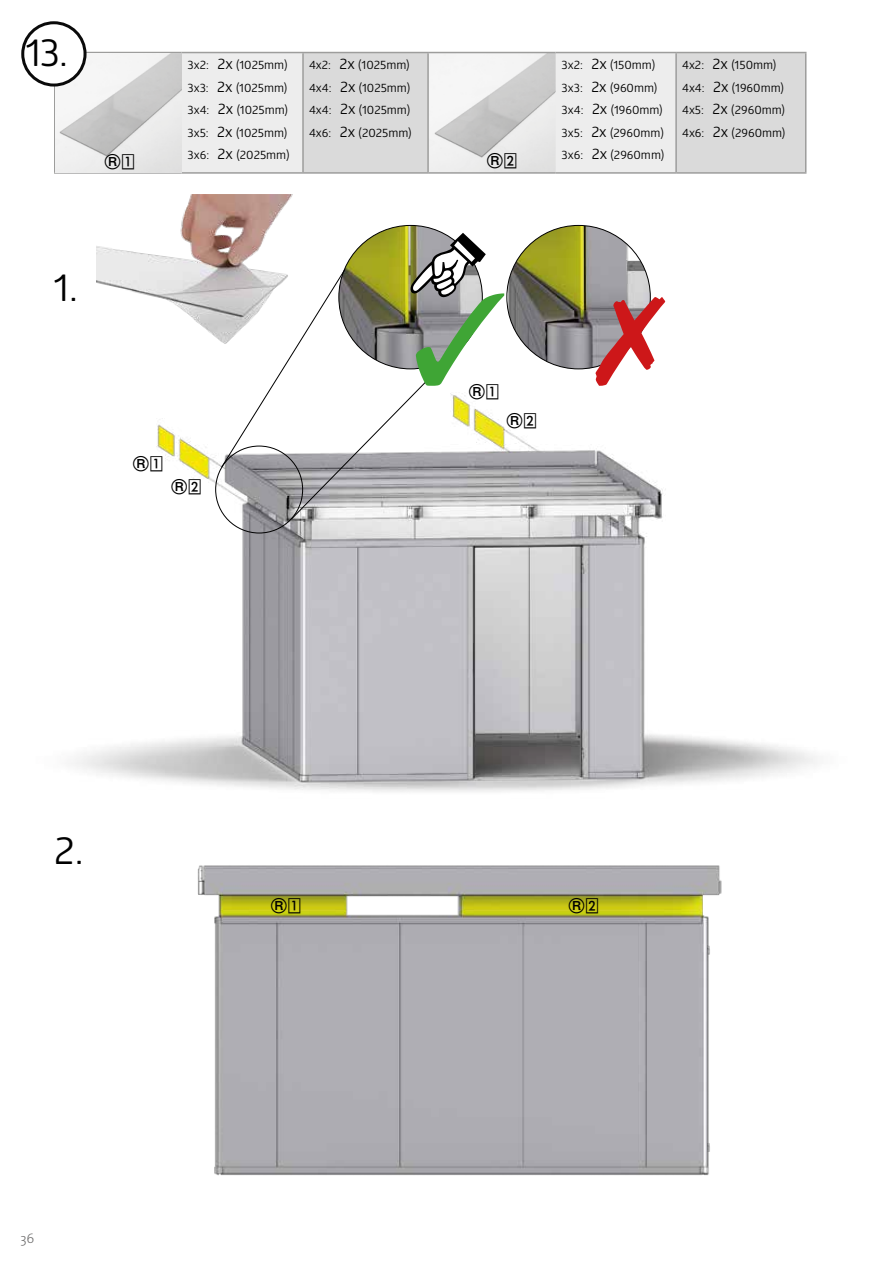
<style>
.page{position:relative;width:893px;height:1263px;background:#fff}
.page>*{position:absolute;margin:0;border:0;box-sizing:border-box;transform-origin:0 0}
.t1{font:39px "Glober";color:#000}
.t2{font:18px "Bundesbahn Pi 3";color:#000}
.t3{font:300 13.5px "The Sans";color:#706f6f}
.t4{font:12px/22.5px "Glober";color:#000}
.s1{font-size:15px}
</style>
<div class="page">
<div style="left:182px;top:53px;width:120px;height:119px;background:#ededed"></div>
<svg style="left:304px;top:53px;width:501px;height:119px;background:#e0e0e0"></svg>
<hr style="left:54px;top:52px;width:128px;height:1px;background:#9d9d9c">
<hr style="left:54px;top:53px;width:2px;height:119px;background:#9d9d9c">
<hr style="left:182px;top:52px;width:121px;height:1px;background:#9d9d9c">
<hr style="left:303px;top:52px;width:125px;height:1px;background:#9d9d9c">
<hr style="left:302px;top:53px;width:2px;height:119px;background:#9d9d9c">
<hr style="left:428px;top:52px;width:128px;height:1px;background:#9d9d9c">
<hr style="left:427px;top:53px;width:2px;height:119px;background:#9d9d9c">
<hr style="left:556px;top:52px;width:120px;height:1px;background:#9d9d9c">
<hr style="left:676px;top:52px;width:130px;height:1px;background:#9d9d9c">
<hr style="left:675px;top:53px;width:2px;height:119px;background:#9d9d9c">
<hr style="left:805px;top:53px;width:1px;height:119px;background:#9d9d9c">
<hr style="left:54px;top:172px;width:128px;height:2px;background:#9d9d9c">
<hr style="left:182px;top:172px;width:121px;height:2px;background:#9d9d9c">
<hr style="left:303px;top:172px;width:125px;height:2px;background:#9d9d9c">
<hr style="left:428px;top:172px;width:128px;height:2px;background:#9d9d9c">
<hr style="left:556px;top:172px;width:120px;height:2px;background:#9d9d9c">
<hr style="left:676px;top:172px;width:130px;height:2px;background:#9d9d9c">
<img style="left:197px;top:865px;width:525px;height:311px">
<img style="left:71px;top:246px;width:746px;height:546px">
<img style="left:55px;top:53px;width:126px;height:119px">
<div style="left:53px;top:262px;width:44px;height:53px;background:#fff"></div>
<img style="left:507px;top:225px;width:143px;height:144px;border-radius:72px">
<svg style="left:595px;top:297px;width:70px;height:89px"></svg>
<div style="left:23px;top:23px;width:62px;height:62px;background:#fff;border-radius:50%"></div>
<div style="left:21px;top:21px;width:66px;height:66px;border:3px solid #0a0a0a;border-radius:50%"></div>
<svg style="left:221px;top:233px;width:283px;height:286px"></svg>
<img style="left:97px;top:194px;width:204px;height:163px">
<h1 class="t1" style="left:25px;top:25px;width:44px">13.</h1>
<p class="t4" style="left:188px;top:53px;width:103px">3x2: <span class="s1">2x</span> (1025mm)<br>3x3: <span class="s1">2x</span> (1025mm)<br>3x4: <span class="s1">2x</span> (1025mm)<br>3x5: <span class="s1">2x</span> (1025mm)<br>3x6: <span class="s1">2x</span> (2025mm)</p>
<p class="t4" style="left:309px;top:53px;width:104px">4x2: <span class="s1">2x</span> (1025mm)<br>4x4: <span class="s1">2x</span> (1025mm)<br>4x4: <span class="s1">2x</span> (1025mm)<br>4x6: <span class="s1">2x</span> (2025mm)</p>
<p class="t4" style="left:562px;top:53px;width:104px">3x2: <span class="s1">2x</span> (150mm)<br>3x3: <span class="s1">2x</span> (960mm)<br>3x4: <span class="s1">2x</span> (1960mm)<br>3x5: <span class="s1">2x</span> (2960mm)<br>3x6: <span class="s1">2x</span> (2960mm)</p>
<p class="t4" style="left:682px;top:53px;width:105px">4x2: <span class="s1">2x</span> (150mm)<br>4x4: <span class="s1">2x</span> (1960mm)<br>4x5: <span class="s1">2x</span> (2960mm)<br>4x6: <span class="s1">2x</span> (2960mm)</p>
<h2 class="t2" style="left:104px;top:154px;width:32px">R1</h2>
<h2 class="t2" style="left:486px;top:153px;width:32px">R2</h2>
<h1 class="t1" style="left:53px;top:260px;width:26px">1.</h1>
<h2 class="t2" style="left:133px;top:456px;width:32px">R1</h2>
<h2 class="t2" style="left:171px;top:479px;width:32px">R2</h2>
<h2 class="t2" style="left:468px;top:384px;width:32px">R1</h2>
<h2 class="t2" style="left:506px;top:413px;width:32px">R2</h2>
<h1 class="t1" style="left:54px;top:823px;width:31px">2.</h1>
<p class="t3" style="left:20px;top:1227px;width:16px">36</p>
<h2 class="t2" style="left:270px;top:898px;width:32px">R1</h2>
<h2 class="t2" style="left:568px;top:898px;width:32px">R2</h2>
</div>
